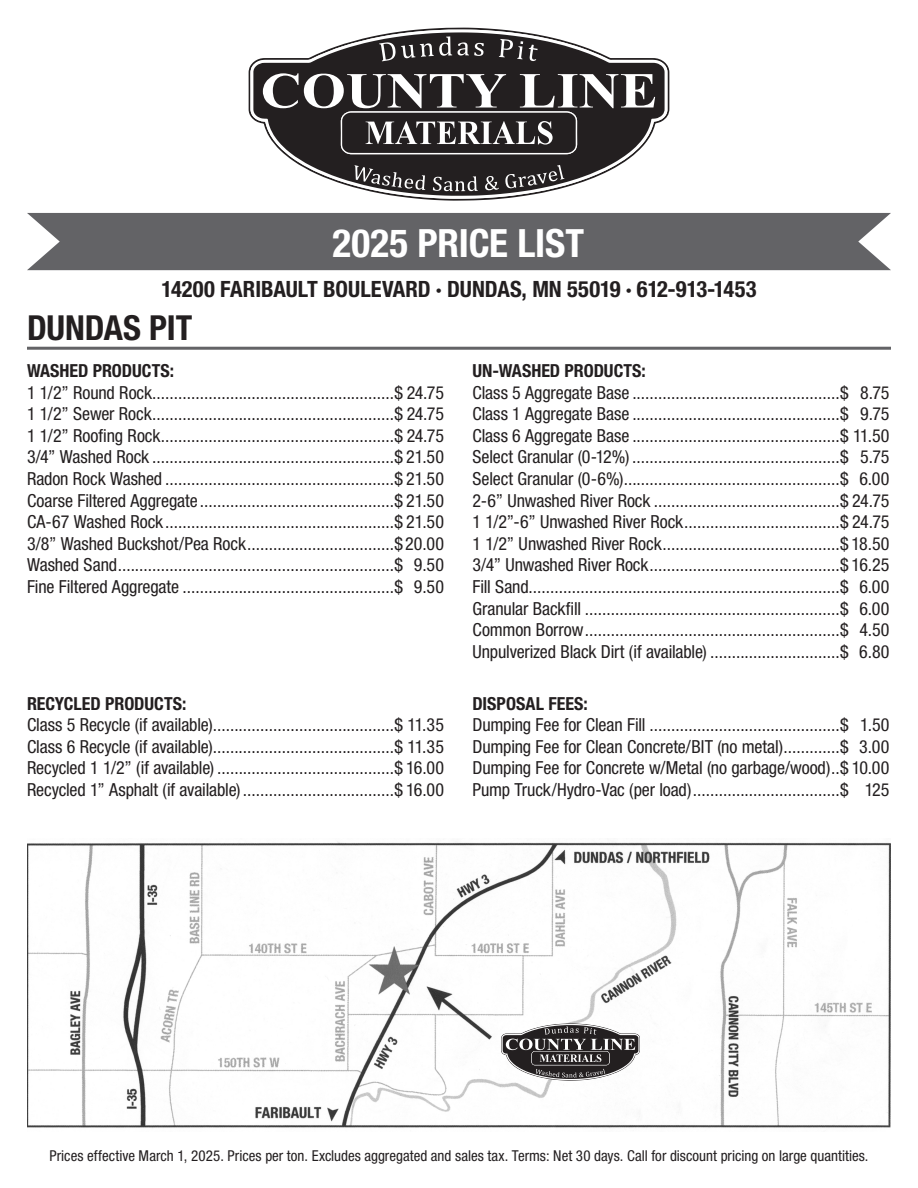
<style>
.page{position:relative;width:918px;height:1188px;background:#fff}
.page>*{position:absolute;margin:0;border:0;box-sizing:border-box;transform-origin:0 0}
.t1{font:700 condensed 39px "Helvetica Neue";letter-spacing:-.005em;color:#fff}
.Paragraph_Style_1{font:700 condensed 34.5px "Helvetica Neue";letter-spacing:-.005em;color:#231f20}
.t2{font:700 condensed 22.5px "Helvetica Neue";color:#231f20}
.t3{font:condensed 18px/21.6px "Helvetica Neue";letter-spacing:-.005em;color:#231f20;text-align:justify}
.t4{font:700 condensed 18px "Helvetica Neue";color:#231f20}
.t5{font:italic condensed 15px "Helvetica Neue";color:#231f20}
.s1{font-style:italic}
</style>
<div class="page">
<svg style="left:250px;top:29px;width:418px;height:170px"></svg>
<svg style="left:253px;top:32px;width:412px;height:164px;fill:#2a2627"></svg>
<svg style="left:263px;top:73px;width:392px;height:81px"></svg>
<svg style="left:379px;top:36px;width:73px;height:25px;background:#514e4e"></svg>
<svg style="left:458px;top:42px;width:26px;height:14px"></svg>
<svg style="left:499px;top:39px;width:24px;height:20px"></svg>
<svg style="left:529px;top:45px;width:9px;height:16px"></svg>
<svg style="left:354px;top:165px;width:71px;height:25px;background:#535051"></svg>
<svg style="left:433px;top:176px;width:45px;height:15px"></svg>
<svg style="left:485px;top:176px;width:14px;height:14px"></svg>
<svg style="left:505px;top:165px;width:59px;height:23px"></svg>
<hr style="left:27px;top:347px;width:864px;height:3px;background:#636366">
<div style="left:27px;top:213px;width:864px;height:57px;background:#636366"></div>
<img style="left:27px;top:842px;width:864px;height:286px">
<svg style="left:501px;top:1024px;width:139px;height:57px"></svg>
<p class="t1" style="left:332px;top:220px;width:253px">2025 PRICE LIST</p>
<p class="t2" style="left:161px;top:275px;width:597px">14200 FARIBAULT BOULEVARD · DUNDAS, MN 55019 · 612-913-1453</p>
<p class="Paragraph_Style_1" style="left:27px;top:307px;width:167px">DUNDAS PIT</p>
<p class="t4" style="left:27px;top:360px;width:149px">WASHED PRODUCTS:</p>
<p class="t3" style="left:27px;top:381px;width:418px">1 1/2” Round Rock........................................................$ 24.75</p>
<p class="t3" style="left:27px;top:403px;width:418px">1 1/2” Sewer Rock........................................................$ 24.75</p>
<p class="t3" style="left:27px;top:424px;width:418px">1 1/2” Roofing Rock......................................................$ 24.75</p>
<p class="t3" style="left:27px;top:446px;width:418px">3/4” Washed Rock ........................................................$ 21.50</p>
<p class="t3" style="left:27px;top:468px;width:418px">Radon Rock Washed .....................................................$ 21.50</p>
<p class="t3" style="left:27px;top:489px;width:418px">Coarse Filtered Aggregate .............................................$ 21.50</p>
<p class="t3" style="left:27px;top:511px;width:418px">CA-67 Washed Rock .....................................................$ 21.50</p>
<p class="t3" style="left:27px;top:532px;width:419px">3/8” Washed Buckshot/Pea Rock..................................$20.00</p>
<p class="t3" style="left:27px;top:554px;width:418px">Washed Sand................................................................$ 9.50</p>
<p class="t3" style="left:27px;top:576px;width:418px">Fine Filtered Aggregate .................................................$ 9.50</p>
<p class="t4" style="left:27px;top:692px;width:161px">RECYCLED PRODUCTS:</p>
<p class="t3" style="left:27px;top:714px;width:418px">Class 5 Recycle <span class="s1">(if available)</span>..........................................$ 11.35</p>
<p class="t3" style="left:27px;top:736px;width:418px">Class 6 Recycle <span class="s1">(if available)</span>..........................................$ 11.35</p>
<p class="t3" style="left:27px;top:757px;width:419px">Recycled 1 1/2” <span class="s1">(if available)</span> .........................................$ 16.00</p>
<p class="t3" style="left:27px;top:779px;width:419px">Recycled 1” Asphalt <span class="s1">(if available)</span> ...................................$ 16.00</p>
<p class="t4" style="left:472px;top:360px;width:175px">UN-WASHED PRODUCTS:</p>
<p class="t3" style="left:472px;top:381px;width:418px">Class 5 Aggregate Base ................................................$ 8.75<br>Class 1 Aggregate Base ................................................$ 9.75<br>Class 6 Aggregate Base ................................................$ 11.50<br>Select Granular (0-12%) ................................................$ 5.75</p>
<p class="t3" style="left:472px;top:468px;width:419px">Select Granular (0-6%)..................................................$ 6.00</p>
<p class="t3" style="left:472px;top:489px;width:418px">2-6” Unwashed River Rock ...........................................$ 24.75</p>
<p class="t3" style="left:472px;top:511px;width:418px">1 1/2”-6” Unwashed River Rock....................................$ 24.75</p>
<p class="t3" style="left:472px;top:532px;width:418px">1 1/2” Unwashed River Rock.........................................$ 18.50</p>
<p class="t3" style="left:472px;top:554px;width:418px">3/4” Unwashed River Rock............................................$ 16.25</p>
<p class="t3" style="left:472px;top:576px;width:419px">Fill Sand........................................................................$ 6.00</p>
<p class="t3" style="left:472px;top:597px;width:419px">Granular Backfill ...........................................................$ 6.00</p>
<p class="t3" style="left:472px;top:619px;width:419px">Common Borrow...........................................................$ 4.50</p>
<p class="t3" style="left:472px;top:640px;width:419px">Unpulverized Black Dirt <span class="s1">(if available)</span> ..............................$ 6.80</p>
<p class="t4" style="left:472px;top:692px;width:117px">DISPOSAL FEES:</p>
<p class="t3" style="left:472px;top:714px;width:418px">Dumping Fee for Clean Fill ............................................$ 1.50</p>
<p class="t3" style="left:472px;top:736px;width:418px">Dumping Fee for Clean Concrete/BIT <span class="s1">(no metal)</span>.............$ 3.00</p>
<p class="t3" style="left:472px;top:757px;width:418px">Dumping Fee for Concrete w/Metal <span class="s1">(no garbage/wood)</span>..$ 10.00</p>
<p class="t3" style="left:472px;top:779px;width:418px">Pump Truck/Hydro-Vac <span class="s1">(per load)</span>..................................$ 125</p>
<p class="t5" style="left:49px;top:1147px;width:821px">Prices effective March 1, 2025. Prices per ton. Excludes aggregated and sales tax. Terms: Net 30 days. Call for discount pricing on large quantities.</p>
</div>
